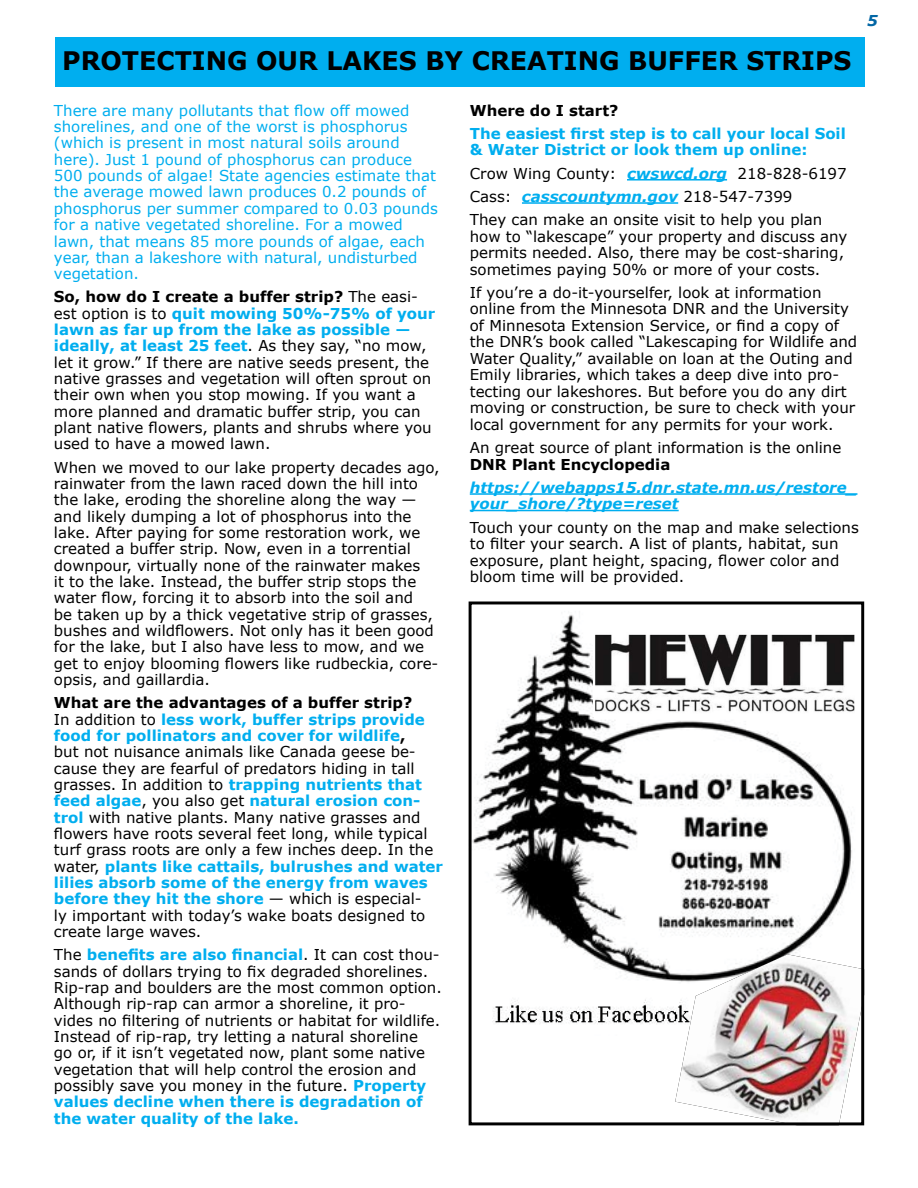
<style>
.page{position:relative;width:918px;height:1188px;background:#fff}
.page>*{position:absolute;margin:0;border:0;box-sizing:border-box;transform-origin:0 0}
.t1{font:700 25.5px "Verdana";color:#000}
.t2{font:15px/16.4px "Verdana";color:#000}
.t3{font:15px/16.4px "Verdana";color:#00aeef}
.t4{font:700 15px/16.5px "Verdana";color:#00aeef}
.t5{font:italic 700 15px/16.5px "Verdana";color:#00aeef}
.t6{font:700 15px "Verdana";color:#000}
.t7{font:italic 700 15px "Verdana";color:#0367a5}
.s1{font-weight:700}
.s2{font-weight:700;color:#00aeef}
.s3{font-weight:700;font-style:italic;color:#00aeef}
</style>
<div class="page">
<hr style="left:627px;top:179px;width:100px;height:2px;background:#00aeef">
<hr style="left:522px;top:202px;width:156px;height:2px;background:#00aeef">
<hr style="left:470px;top:493px;width:387px;height:2px;background:#00aeef">
<hr style="left:470px;top:510px;width:209px;height:1px;background:#00aeef">
<div style="left:55px;top:38px;width:810px;height:49px;background:#00aeef"></div>
<img style="left:473px;top:614px;width:380px;height:367px">
<img style="left:594px;top:632px;width:261px;height:84px">
<img style="left:493px;top:999px;width:182px;height:25px">
<img style="left:675px;top:954px;width:185px;height:167px">
<div style="left:469px;top:602px;width:395px;height:523px;border:3px solid #000"></div>
<h1 class="t1" style="left:62px;top:44px;width:791px">PROTECTING OUR LAKES BY CREATING BUFFER STRIPS</h1>
<p class="t7" style="left:867px;top:11px;width:12px">5</p>
<p class="t3" style="left:54px;top:102px;width:385px">There are many pollutants that flow off mowed shorelines, and one of the worst is phosphorus (which is present in most natural soils around here). Just 1 pound of phosphorus can produce 500 pounds of algae! State agencies estimate that the average mowed lawn produces 0.2 pounds of phosphorus per summer compared to 0.03 pounds for a native vegetated shoreline. For a mowed lawn, that means 85 more pounds of algae, each year, than a lakeshore with natural, undisturbed vegetation.</p>
<p class="t2" style="left:54px;top:289px;width:383px"><span class="s1">So, how do I create a buffer strip?</span> The easi&shy;est option is to <span class="s2">quit mowing 50%-75% of your lawn as far up from the lake as possible — ideally, at least 25 feet</span>. As they say, “no mow, let it grow.” If there are native seeds present, the native grasses and vegetation will often sprout on their own when you stop mowing. If you want a more planned and dramatic buffer strip, you can plant native flowers, plants and shrubs where you used to have a mowed lawn.</p>
<p class="t2" style="left:54px;top:459px;width:387px">When we moved to our lake property decades ago, rainwater from the lawn raced down the hill into the lake, eroding the shoreline along the way — and likely dumping a lot of phosphorus into the lake. After paying for some restoration work, we created a buffer strip. Now, even in a torrential downpour, virtually none of the rainwater makes<br>it to the lake. Instead, the buffer strip stops the water flow, forcing it to absorb into the soil and<br>be taken up by a thick vegetative strip of grasses, bushes and wildflowers. Not only has it been good for the lake, but I also have less to mow, and we get to enjoy blooming flowers like rudbeckia, core&shy;opsis, and gaillardia.</p>
<p class="t2" style="left:54px;top:695px;width:391px"><span class="s1">What are the advantages of a buffer strip?<br></span>In addition to <span class="s2">less work, buffer strips provide food for pollinators and cover for wildlife</span><span class="s1">,<br></span>but not nuisance animals like Canada geese be&shy;cause they are fearful of predators hiding in tall grasses. In addition to <span class="s2">trapping nutrients that feed algae</span>, you also get <span class="s2">natural erosion con&shy;trol</span> with native plants. Many native grasses and flowers have roots several feet long, while typical turf grass roots are only a few inches deep. In the water, <span class="s2">plants like cattails, bulrushes and water lilies absorb some of the energy from waves before they hit the shore</span> — which is especial-<br>ly important with today’s wake boats designed to create large waves.</p>
<p class="t2" style="left:54px;top:947px;width:389px">The <span class="s2">benefits are also financial</span>. It can cost thou&shy;sands of dollars trying to fix degraded shorelines.<br>Rip-rap and boulders are the most common option.<br>Although rip-rap can armor a shoreline, it pro&shy;vides no filtering of nutrients or habitat for wildlife.<br>Instead of rip-rap, try letting a natural shoreline<br>go or, if it isn’t vegetated now, plant some native vegetation that will help control the erosion and possibly save you money in the future. <span class="s2">Property values decline when there is degradation of the water quality of the lake.</span></p>
<p class="t6" style="left:470px;top:101px;width:150px">Where do I start?</p>
<p class="t4" style="left:470px;top:125px;width:378px">The easiest first step is to call your local Soil &amp; Water District or look them up online:</p>
<p class="t2" style="left:470px;top:162px;width:378px;line-height:23.2px">Crow Wing County: <span class="s3">cwswcd.org</span> 218-828-6197<br>Cass: <span class="s3">casscountymn.gov</span> 218-547-7399<br>They can make an onsite visit to help you plan</p>
<p class="t2" style="left:470px;top:228px;width:379px">how to “lakescape” your property and discuss any permits needed. Also, there may be cost-sharing, sometimes paying 50% or more of your costs.</p>
<p class="t2" style="left:470px;top:285px;width:389px">If you’re a do-it-yourselfer, look at information online from the Minnesota DNR and the University of Minnesota Extension Service, or find a copy of the DNR’s book called “Lakescaping for Wildlife and Water Quality,” available on loan at the Outing and Emily libraries, which takes a deep dive into pro&shy;tecting our lakeshores. But before you do any dirt moving or construction, be sure to check with your local government for any permits for your work.</p>
<p class="t2" style="left:470px;top:440px;width:373px">An great source of plant information is the online</p>
<p class="t6" style="left:470px;top:455px;width:202px">DNR Plant Encyclopedia</p>
<p class="t5" style="left:470px;top:479px;width:389px">https://webapps15.dnr.state.mn.us/restore_ your_shore/?type=reset</p>
<p class="t2" style="left:470px;top:519px;width:391px">Touch your county on the map and make selections to filter your search. A list of plants, habitat, sun exposure, plant height, spacing, flower color and bloom time will be provided.</p>
</div>
